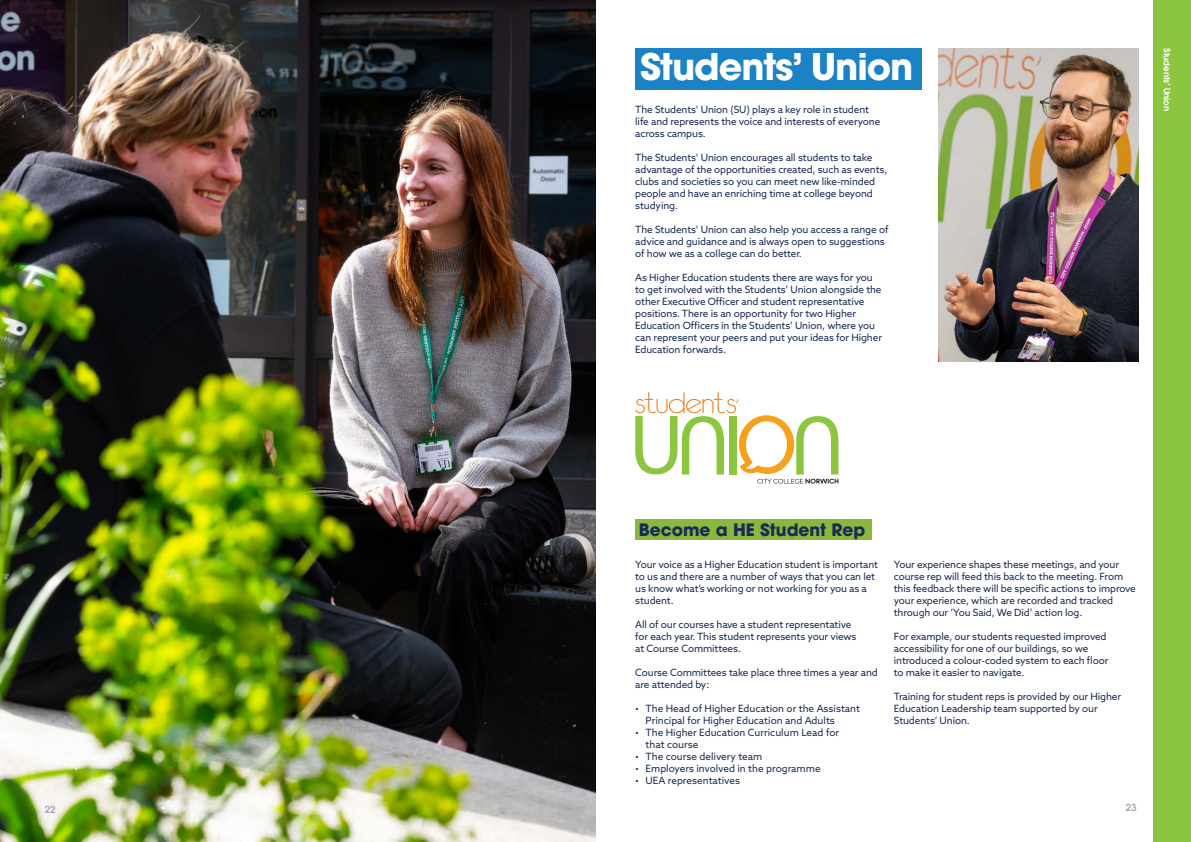
<style>
.page{position:relative;width:1191px;height:842px;background:#fff}
.page>*{position:absolute;margin:0;border:0;box-sizing:border-box;transform-origin:0 0}
.t1{font:700 36.4px "ITC Avant Garde Pro";letter-spacing:-.03em;color:#fff}
.t2{font:700 17px "ITC Avant Garde Pro";color:#192a54}
.t3{font:10px/12px "Azo Sans";letter-spacing:-.01em;color:#192a54}
.t4{font:600 9.7px "ITC Avant Garde Std";color:#a8a9ad}
.t5{font:600 8.7px "ITC Avant Garde Std";letter-spacing:-.01em;color:#fff}
</style>
<div class="page">
<img style="left:0;top:0;width:595px;height:842px">
<div style="left:1153px;top:0;width:38px;height:842px;background:#8bc63e"></div>
<div style="left:635px;top:48px;width:286px;height:42px;background:#1b82c5"></div>
<div style="left:635px;top:519px;width:236px;height:21px;background:#89b83f"></div>
<img style="left:939px;top:48px;width:199px;height:313px">
<svg style="left:635px;top:392px;width:203px;height:91px"></svg>
<p class="t4" style="left:45px;top:803px;width:12px">22</p>
<p class="t1" style="left:640px;top:42px;width:274px">Students’ Union</p>
<p class="t3" style="left:635px;top:103px;width:246px">The Students’ Union (SU) plays a key role in student life and represents the voice and interests of everyone across campus.</p>
<p class="t3" style="left:635px;top:151px;width:253px">The Students’ Union encourages all students to take advantage of the opportunities created, such as events, clubs and societies so you can meet new like-minded people and have an enriching time at college beyond studying.</p>
<p class="t3" style="left:635px;top:223px;width:255px">The Students’ Union can also help you access a range of advice and guidance and is always open to suggestions of how we as a college can do better.</p>
<p class="t3" style="left:635px;top:271px;width:248px">As Higher Education students there are ways for you to get involved with the Students’ Union alongside the other Executive Officer and student representative positions. There is an opportunity for two Higher Education Officers in the Students’ Union, where you can represent your peers and put your ideas for Higher Education forwards.</p>
<p class="t5" style="left:1172px;top:48px;width:64px;rotate:90deg">Students’ Union</p>
<p class="t2" style="left:639px;top:518px;width:228px">Become a HE Student Rep</p>
<p class="t3" style="left:635px;top:558px;width:244px">Your voice as a Higher Education student is important to us and there are a number of ways that you can let us know what’s working or not working for you as a student.</p>
<p class="t3" style="left:635px;top:618px;width:223px">All of our courses have a student representative for each year. This student represents your views at Course Committees.</p>
<p class="t3" style="left:635px;top:666px;width:244px">Course Committees take place three times a year and are attended by:</p>
<p class="t3" style="left:645px;top:702px;width:216px;text-indent:-10px">• The Head of Higher Education or the Assistant<br>Principal for Higher Education and Adults</p>
<p class="t3" style="left:645px;top:726px;width:195px;text-indent:-10px">• The Higher Education Curriculum Lead for that course</p>
<p class="t3" style="left:635px;top:750px;width:129px">• The course delivery team</p>
<p class="t3" style="left:635px;top:762px;width:187px">• Employers involved in the programme</p>
<p class="t3" style="left:635px;top:774px;width:106px">• UEA representatives</p>
<p class="t3" style="left:894px;top:558px;width:243px">Your experience shapes these meetings, and your course rep will feed this back to the meeting. From this feedback there will be specific actions to improve your experience, which are recorded and tracked through our ‘You Said, We Did’ action log.</p>
<p class="t3" style="left:894px;top:630px;width:216px">For example, our students requested improved accessibility for one of our buildings, so we introduced a colour-coded system to each floor to make it easier to navigate.</p>
<p class="t3" style="left:894px;top:690px;width:229px">Training for student reps is provided by our Higher<br>Education Leadership team supported by our<br>Students’ Union.</p>
<p class="t4" style="left:1125px;top:801px;width:12px">23</p>
</div>
